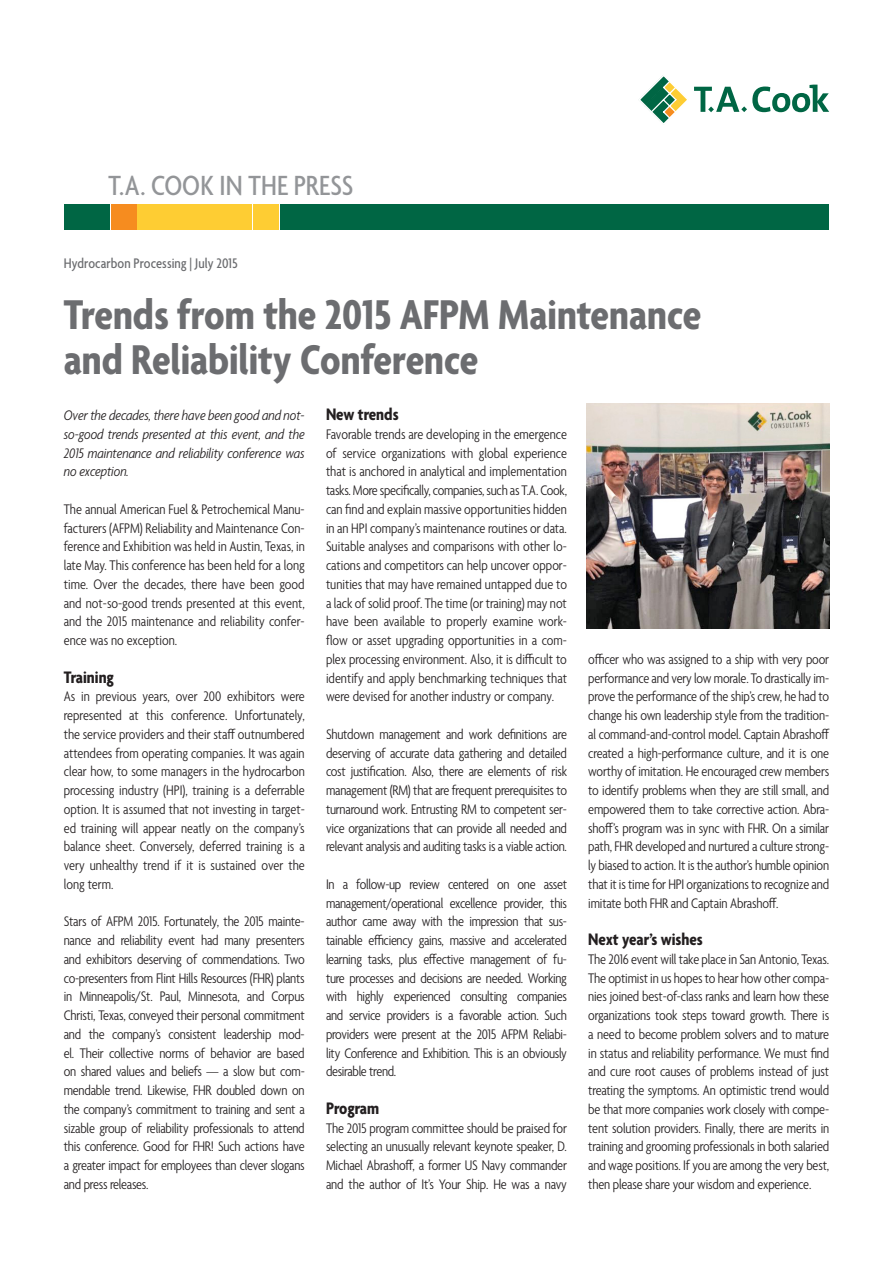
<style>
.page{position:relative;width:893px;height:1263px;background:#fff}
.page>*{position:absolute;margin:0;border:0;box-sizing:border-box;transform-origin:0 0}
.Headline{font:700 condensed 45px/45px "Agenda";color:#6c6d70}
.Subheadline{font:500 condensed 30px "Agenda";letter-spacing:.005em;color:#939598}
.t1{font:700 condensed 18px "Agenda";color:#231f20}
.t2{font:300 condensed 15px/18.8px "Agenda";letter-spacing:-.01em;color:#231f20;text-align:justify}
.t3{font:italic 300 condensed 15px/18.8px "Agenda";letter-spacing:-.005em;color:#231f20;text-align:justify}
.t4{font:500 condensed 15px "Agenda";letter-spacing:.005em;color:#6c6d70}
.s1{color:#fff}
</style>
<div class="page">
<svg style="left:638px;top:75px;width:191px;height:48px"></svg>
<div style="left:64px;top:204px;width:46px;height:26px;background:#064"></div>
<div style="left:111px;top:204px;width:25px;height:26px;background:#f68c1f"></div>
<div style="left:253px;top:204px;width:26px;height:26px;background:#fecd33"></div>
<div style="left:280px;top:204px;width:26px;height:26px;background:#064"></div>
<div style="left:306px;top:204px;width:523px;height:26px;background:#064"></div>
<div style="left:137px;top:204px;width:115px;height:26px;background:#fecd33"></div>
<img style="left:587px;top:403px;width:242px;height:225px">
<p class="Subheadline" style="left:108px;top:169px;width:246px">T.A. COOK IN THE PRESS</p>
<p class="t4" style="left:64px;top:255px;width:235px">Hydrocarbon Processing | July 2015 <span class="s1">| S. 384-386</span></p>
<p class="Headline" style="left:64px;top:295px;width:639px">Trends from the 2015 AFPM Maintenance and Reliability Conference</p>
<p class="t3" style="left:64px;top:406px;width:242px">Over the decades, there have been good and not&shy;so-good trends presented at this event, and the 2015 maintenance and reliability conference was no exception.</p>
<p class="t2" style="left:64px;top:501px;width:242px">The annual American Fuel &amp; Petrochemical Manu&shy;facturers (AFPM) Reliability and Maintenance Con&shy;ference and Exhibition was held in Austin, Texas, in late May. This conference has been held for a long time. Over the decades, there have been good and not-so-good trends presented at this event, and the 2015 maintenance and reliability confer&shy;ence was no exception.</p>
<p class="t1" style="left:64px;top:667px;width:52px">Training</p>
<p class="t2" style="left:64px;top:688px;width:242px">As in previous years, over 200 exhibitors were represented at this conference. Unfortunately, the service providers and their staff outnumbered attendees from operating companies. It was again clear how, to some managers in the hydrocarbon processing industry (HPI), training is a deferrable option. It is assumed that not investing in target&shy;ed training will appear neatly on the company’s balance sheet. Conversely, deferred training is a very unhealthy trend if it is sustained over the long term.</p>
<p class="t2" style="left:64px;top:913px;width:242px">Stars of AFPM 2015. Fortunately, the 2015 mainte&shy;nance and reliability event had many presenters and exhibitors deserving of commendations. Two co-presenters from Flint Hills Resources (FHR) plants in Minneapolis/St. Paul, Minnesota, and Corpus Christi, Texas, conveyed their personal commitment and the company’s consistent leadership mod&shy;el. Their collective norms of behavior are based on shared values and beliefs — a slow but com&shy;mendable trend. Likewise, FHR doubled down on the company’s commitment to training and sent a sizable group of reliability professionals to attend this conference. Good for FHR! Such actions have a greater impact for employees than clever slogans and press releases.</p>
<p class="t1" style="left:326px;top:405px;width:74px">New trends</p>
<p class="t2" style="left:326px;top:426px;width:242px">Favorable trends are developing in the emergence of service organizations with global experience that is anchored in analytical and implementation tasks. More specifically, companies, such as T.A. Cook, can find and explain massive opportunities hidden in an HPI company’s maintenance routines or data.<br>Suitable analyses and comparisons with other lo&shy;cations and competitors can help uncover oppor&shy;tunities that may have remained untapped due to a lack of solid proof. The time (or training) may not have been available to properly examine work&shy;flow or asset upgrading opportunities in a com&shy;plex processing environment. Also, it is difficult to identify and apply benchmarking techniques that were devised for another industry or company.</p>
<p class="t2" style="left:326px;top:726px;width:242px">Shutdown management and work definitions are deserving of accurate data gathering and detailed cost justification. Also, there are elements of risk management (RM) that are frequent prerequisites to turnaround work. Entrusting RM to competent ser&shy;vice organizations that can provide all needed and relevant analysis and auditing tasks is a viable action.</p>
<p class="t2" style="left:326px;top:876px;width:242px">In a follow-up review centered on one asset management/operational excellence provider, this author came away with the impression that sus&shy;tainable efficiency gains, massive and accelerated learning tasks, plus effective management of fu&shy;ture processes and decisions are needed. Working with highly experienced consulting companies and service providers is a favorable action. Such providers were present at the 2015 AFPM Reliabi&shy;lity Conference and Exhibition. This is an obviously desirable trend.</p>
<p class="t1" style="left:326px;top:1098px;width:55px">Program</p>
<p class="t2" style="left:326px;top:1119px;width:242px">The 2015 program committee should be praised for selecting an unusually relevant keynote speaker, D.<br>Michael Abrashoff, a former US Navy commander and the author of It’s Your Ship. He was a navy</p>
<p class="t2" style="left:588px;top:651px;width:243px">officer who was assigned to a ship with very poor performance and very low morale. To drastically im&shy;prove the performance of the ship’s crew, he had to change his own leadership style from the tradition&shy;al command-and-control model. Captain Abrashoff created a high-performance culture, and it is one worthy of imitation. He encouraged crew members to identify problems when they are still small, and empowered them to take corrective action. Abra&shy;shoff’s program was in sync with FHR. On a similar path, FHR developed and nurtured a culture strong&shy;ly biased to action. It is the author’s humble opinion that it is time for HPI organizations to recognize and imitate both FHR and Captain Abrashoff.</p>
<p class="t1" style="left:588px;top:930px;width:116px">Next year’s wishes</p>
<p class="t2" style="left:588px;top:951px;width:242px">The 2016 event will take place in San Antonio, Texas.<br>The optimist in us hopes to hear how other compa&shy;nies joined best-of-class ranks and learn how these organizations took steps toward growth. There is a need to become problem solvers and to mature in status and reliability performance. We must find and cure root causes of problems instead of just treating the symptoms. An optimistic trend would be that more companies work closely with compe&shy;tent solution providers. Finally, there are merits in training and grooming professionals in both salaried and wage positions. If you are among the very best, then please share your wisdom and experience.</p>
</div>
